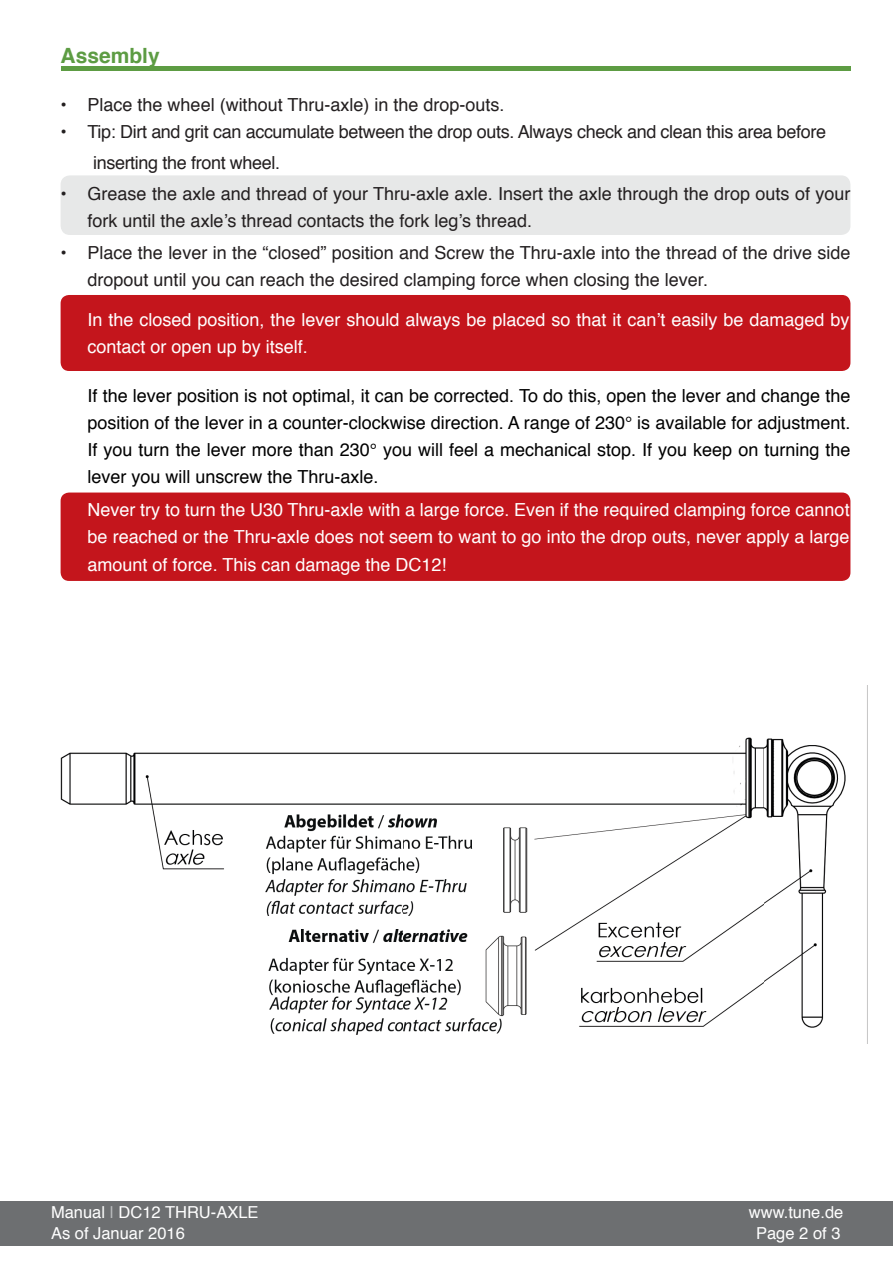
<style>
.page{position:relative;width:893px;height:1263px;background:#fff}
.page>*{position:absolute;margin:0;border:0;box-sizing:border-box;transform-origin:0 0}
.t1{font:700 21px "Helvetica";color:#5d9c43}
.t2{font:18px/27px "Helvetica";color:#231f20}
.t3{font:18px/27px "Helvetica";color:#fff}
.t4{font:18px/27px "Helvetica";color:#000;text-align:justify}
.t5{font:18px/31.2px "Helvetica";letter-spacing:-.02em;color:#231f20}
.t6{font:16.5px "Helvetica";color:#fff}
.s1{color:#bcbec0}
</style>
<div class="page">
<div style="left:0;top:1201px;width:893px;height:44px;background:#6d6f71"></div>
<div style="left:61px;top:176px;width:789px;height:58px;background:#e7e8e8;border-radius:9px"></div>
<div style="left:61px;top:175px;width:789px;height:60px;border:2px solid #e7e8e8;border-radius:9px"></div>
<div style="left:61px;top:66px;width:789px;height:5px;background:#5d9c43"></div>
<div style="left:61px;top:295px;width:789px;height:76px;background:#c4151c;border-radius:9px"></div>
<div style="left:61px;top:492px;width:789px;height:89px;background:#c4151c;border-radius:9px"></div>
<img style="left:60px;top:686px;width:808px;height:358px">
<p class="t1" style="left:61px;top:38px;width:101px">Assembly</p>
<p class="t2" style="left:61px;top:92px;width:445px">• Place the wheel (without Thru-axle) in the drop-outs.</p>
<p class="t5" style="left:93px;top:116px;width:735px;text-indent:-33px">• Tip: Dirt and grit can accumulate between the drop outs. Always check and clean this area before inserting the front wheel.</p>
<p class="t2" style="left:88px;top:181px;width:764px;text-indent:-27px">• Grease the axle and thread of your Thru-axle axle. Insert the axle through the drop outs of your fork until the axle’s thread contacts the fork leg’s thread.</p>
<p class="t2" style="left:88px;top:239px;width:764px;text-indent:-27px">• Place the lever in the “closed” position and Screw the Thru-axle into the thread of the drive side dropout until you can reach the desired clamping force when closing the lever.</p>
<p class="t3" style="left:88px;top:307px;width:763px">In the closed position, the lever should always be placed so that it can’t easily be damaged by contact or open up by itself.</p>
<p class="t4" style="left:88px;top:383px;width:764px">If the lever position is not optimal, it can be corrected. To do this, open the lever and change the position of the lever in a counter-clockwise direction. A range of 230° is available for adjustment.<br>If you turn the lever more than 230° you will feel a mechanical stop. If you keep on turning the lever you will unscrew the Thru-axle.</p>
<p class="t3" style="left:88px;top:497px;width:764px;text-align:justify">Never try to turn the U30 Thru-axle with a large force. Even if the required clamping force cannot be reached or the Thru-axle does not seem to want to go into the drop outs, never apply a large amount of force. This can damage the DC12!</p>
<p class="t6" style="left:51px;top:1200px;width:209px">Manual <span class="s1">|</span> DC12 THRU-AXLE</p>
<p class="t6" style="left:749px;top:1200px;width:96px">www.tune.de</p>
<p class="t6" style="left:51px;top:1221px;width:135px">As of Januar 2016</p>
<p class="t6" style="left:756px;top:1221px;width:86px">Page 2 of 3</p>
</div>
